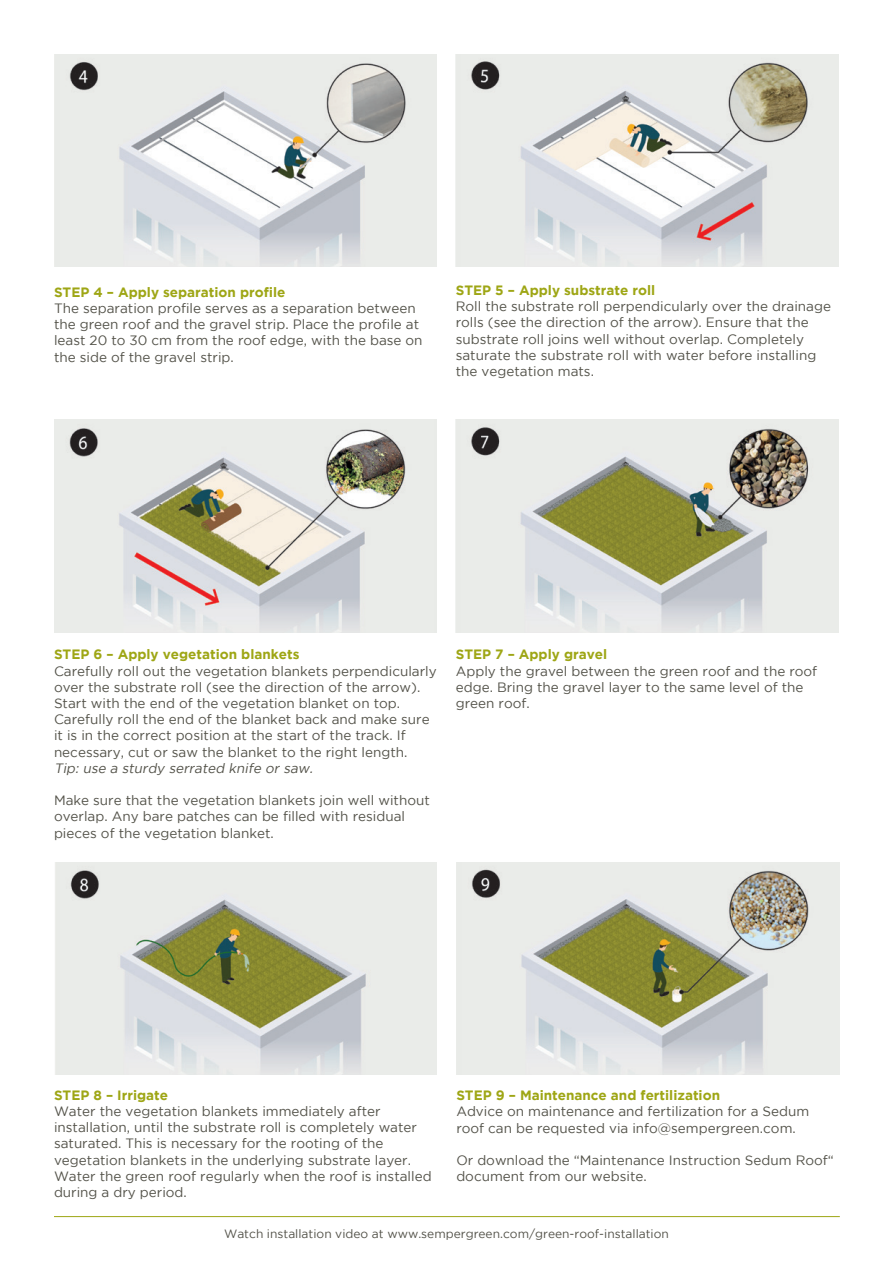
<style>
.page{position:relative;width:893px;height:1263px;background:#fff}
.page>*{position:absolute;margin:0;border:0;box-sizing:border-box;transform-origin:0 0}
.t1{font:13.5px/16.2px "Gotham";color:#535249}
.t2{font:700 13.5px "Gotham";color:#9ea615}
.t3{font:italic 13.5px "Gotham";color:#535249}
.t4{font:12px "Gotham";color:#535249}
</style>
<div class="page">
<img style="left:456px;top:420px;width:382px;height:212px">
<img style="left:55px;top:862px;width:382px;height:213px">
<img style="left:456px;top:862px;width:383px;height:213px">
<img style="left:456px;top:54px;width:382px;height:213px">
<img style="left:54px;top:420px;width:383px;height:212px">
<hr style="left:54px;top:1216px;width:786px;height:1px;background:#9ea615">
<img style="left:54px;top:54px;width:383px;height:213px">
<p class="t2" style="left:54px;top:284px;width:233px">STEP 4 – Apply separation profile</p>
<p class="t1" style="left:54px;top:300px;width:370px">The separation profile serves as a separation between the green roof and the gravel strip. Place the profile at least 20 to 30 cm from the roof edge, with the base on the side of the gravel strip.</p>
<p class="t2" style="left:456px;top:285px;width:201px">STEP 5 – Apply substrate roll</p>
<p class="t1" style="left:456px;top:298px;width:377px">Roll the substrate roll perpendicularly over the drainage rolls (see the direction of the arrow). Ensure that the substrate roll joins well without overlap. Completely saturate the substrate roll with water before installing the vegetation mats.</p>
<p class="t2" style="left:54px;top:649px;width:247px">STEP 6 – Apply vegetation blankets</p>
<p class="t1" style="left:54px;top:662px;width:384px">Carefully roll out the vegetation blankets perpendicularly over the substrate roll (see the direction of the arrow).<br>Start with the end of the vegetation blanket on top.<br>Carefully roll the end of the blanket back and make sure it is in the correct position at the start of the track. If necessary, cut or saw the blanket to the right length.</p>
<p class="t3" style="left:54px;top:760px;width:263px">Tip: use a sturdy serrated knife or saw.</p>
<p class="t1" style="left:54px;top:793px;width:377px">Make sure that the vegetation blankets join well without overlap. Any bare patches can be filled with residual pieces of the vegetation blanket.</p>
<p class="t2" style="left:456px;top:649px;width:153px">STEP 7 – Apply gravel</p>
<p class="t1" style="left:456px;top:662px;width:363px">Apply the gravel between the green roof and the roof edge. Bring the gravel layer to the same level of the green roof.</p>
<p class="t2" style="left:54px;top:1090px;width:116px">STEP 8 – Irrigate</p>
<p class="t1" style="left:54px;top:1103px;width:379px">Water the vegetation blankets immediately after installation, until the substrate roll is completely water saturated. This is necessary for the rooting of the vegetation blankets in the underlying substrate layer.<br>Water the green roof regularly when the roof is installed during a dry period.</p>
<p class="t2" style="left:456px;top:1090px;width:265px">STEP 9 – Maintenance and fertilization</p>
<p class="t1" style="left:456px;top:1104px;width:354px">Advice on maintenance and fertilization for a Sedum roof can be requested via info@sempergreen.com.</p>
<p class="t1" style="left:456px;top:1152px;width:379px">Or download the “Maintenance Instruction Sedum Roof“ document from our website.</p>
<p class="t4" style="left:224px;top:1228px;width:446px">Watch installation video at www.sempergreen.com/green-roof-installation</p>
</div>
